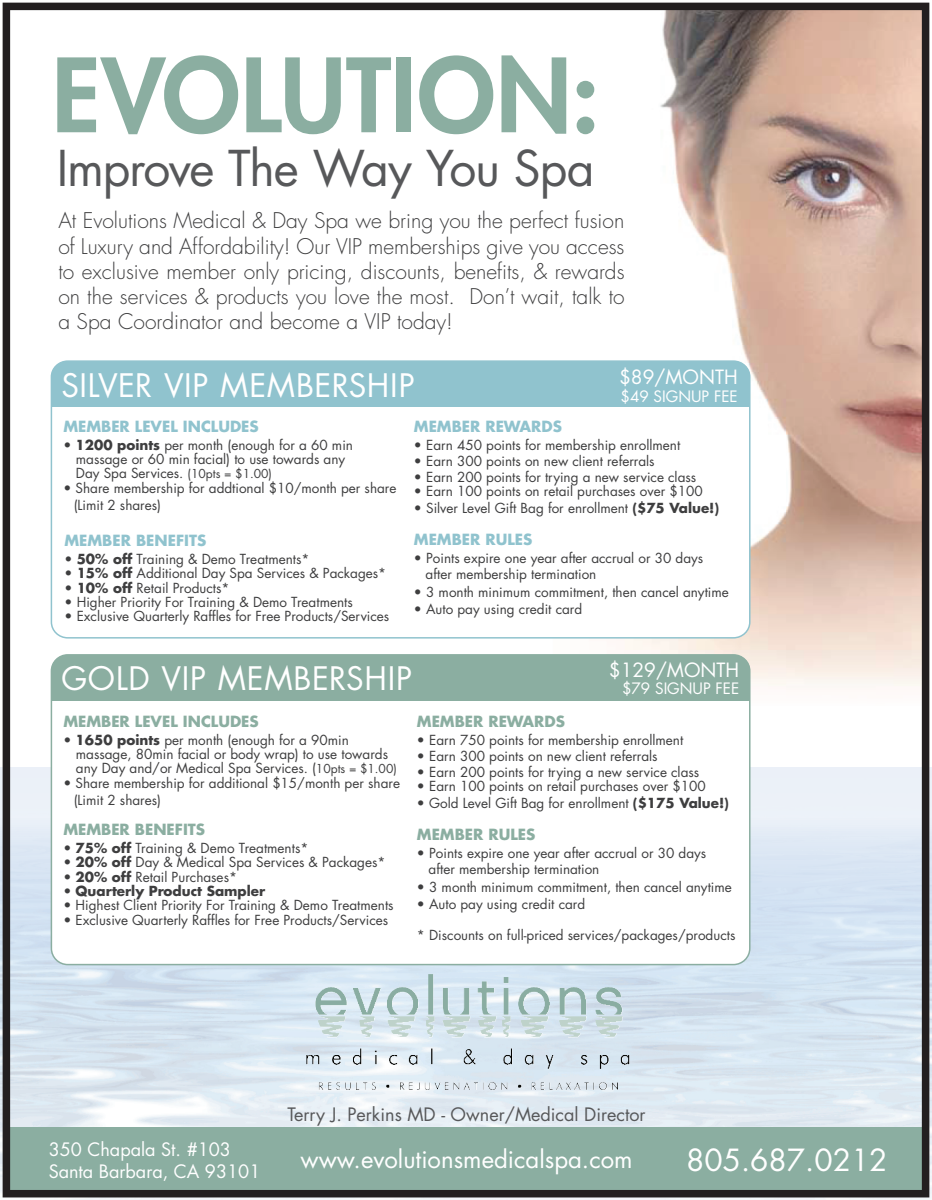
<style>
.page{position:relative;width:932px;height:1200px;background:#fff}
.page>*{position:absolute;margin:0;border:0;box-sizing:border-box;transform-origin:0 0}
.t1{font:800 99.15px "Futura Std";letter-spacing:.005em;color:#8baea1}
.t2{font:48px "Futura Std";letter-spacing:-.025em;color:#57585a}
.t3{font:31.5px "Futura Std";letter-spacing:.02em;color:#fff}
.t4{font:29.7px "Futura Std";color:#fff}
.t5{font:23.85px "Futura Std";color:#fff}
.t6{font:300 21px/25.2px "Futura Std";color:#3e3e3f;text-align:justify}
.t7{font:19.05px "Futura Std";color:#fff}
.t8{font:18px "Futura Std";color:#57585a}
.t9{font:18px/21.6px "Futura Std";color:#fff}
.t10{font:15.3px "Futura Std";color:#fff}
.t11{font:700 15px "Futura Std";color:#90c3ce}
.t12{font:700 15px "Futura Std";color:#8baea1}
.t13{font:13.5px/14.4px "Futura Std";color:#3e3e3f}
.t14{font:700 13.5px "Futura Std";color:#3e3e3f}
.s1{font-weight:700}
.s2{font-size:12px}
.s3{font-weight:400}
</style>
<div class="page">
<img style="left:660px;top:12px;width:260px;height:586px">
<img style="left:0;top:598px;width:931px;height:601px">
<div style="left:51px;top:361px;width:698px;height:276px;background:#fff;border-radius:16px"></div>
<div style="left:51px;top:360px;width:699px;height:278px;border:2px solid #90c3ce;border-radius:16px"></div>
<div style="left:51px;top:654px;width:698px;height:310px;background:#fff;border-radius:16px"></div>
<div style="left:51px;top:655px;width:698px;height:45px;background:#8baea1"></div>
<div style="left:51px;top:361px;width:698px;height:45px;background:#90c3ce"></div>
<div style="left:6px;top:1127px;width:919px;height:65px;background:#8baea1"></div>
<img style="left:275px;top:963px;width:384px;height:164px">
<div style="left:3px;top:3px;width:926px;height:1194px;border:8px solid #231f20"></div>
<h1 class="t1" style="left:52px;top:40px;width:549px">EVOLUTION:</h1>
<h2 class="t2" style="left:57px;top:144px;width:539px">Improve The Way You Spa</h2>
<p class="t6" style="left:58px;top:210px;width:567px">At Evolutions Medical &amp; Day Spa we bring you the perfect fusion of Luxury and Affordability! Our VIP memberships give you access to exclusive member only pricing, discounts, benefits, &amp; rewards on the services &amp; products you love the most. Don’t wait, talk to a Spa Coordinator and become a VIP today!</p>
<h3 class="t3" style="left:61px;top:369px;width:354px">SILVER VIP MEMBERSHIP</h3>
<h3 class="t7" style="left:619px;top:368px;width:120px">$89/MONTH</h3>
<p class="t10" style="left:620px;top:388px;width:118px">$49 SIGNUP FEE</p>
<p class="t11" style="left:63px;top:418px;width:197px">MEMBER LEVEL INCLUDES</p>
<p class="t13" style="left:76px;top:437px;width:278px;text-indent:-12px">• <span class="s1">1200 points</span> per month (enough for a 60 min massage or 60 min facial) to use towards any<br>Day Spa Services. <span class="s2">(10pts = $1.00)</span></p>
<p class="t13" style="left:63px;top:480px;width:334px">• Share membership for addtional $10/month per share</p>
<p class="t13" style="left:74px;top:499px;width:89px">(Limit 2 shares)</p>
<p class="t11" style="left:64px;top:532px;width:143px">MEMBER BENEFITS</p>
<p class="t13" style="left:64px;top:551px;width:246px">• <span class="s1">50% off</span> Training &amp; Demo Treatments*</p>
<p class="t13" style="left:64px;top:566px;width:323px">• <span class="s1">15% off</span> Additional Day Spa Services &amp; Packages*</p>
<p class="t13" style="left:64px;top:580px;width:166px">• <span class="s1">10% off</span> Retail Products*</p>
<p class="t13" style="left:64px;top:594px;width:290px">• Higher Priority For Training &amp; Demo Treatments</p>
<p class="t13" style="left:64px;top:609px;width:326px">• Exclusive Quarterly Raffles for Free Products/Services</p>
<p class="t11" style="left:414px;top:418px;width:149px">MEMBER REWARDS</p>
<p class="t13" style="left:414px;top:437px;width:268px">• Earn 450 points for membership enrollment</p>
<p class="t13" style="left:414px;top:453px;width:242px">• Earn 300 points on new client referrals</p>
<p class="t13" style="left:414px;top:470px;width:284px">• Earn 200 points for trying a new service class</p>
<p class="t13" style="left:414px;top:484px;width:290px">• Earn 100 points on retail purchases over $100</p>
<p class="t13" style="left:414px;top:500px;width:306px">• Silver Level Gift Bag for enrollment <span class="s1">($75 Value!)</span></p>
<p class="t11" style="left:414px;top:532px;width:120px">MEMBER RULES</p>
<p class="t13" style="left:414px;top:551px;width:291px">• Points expire one year after accrual or 30 days</p>
<p class="t13" style="left:414px;top:585px;width:316px">• 3 month minimum commitment, then cancel anytime</p>
<p class="t13" style="left:414px;top:601px;width:170px">• Auto pay using credit card</p>
<p class="t13" style="left:425px;top:567px;width:172px">after membership termination</p>
<h3 class="t3" style="left:61px;top:662px;width:352px">GOLD VIP MEMBERSHIP</h3>
<h3 class="t7" style="left:608px;top:660px;width:132px">$129/MONTH</h3>
<p class="t10" style="left:622px;top:681px;width:118px">$79 SIGNUP FEE</p>
<p class="t12" style="left:63px;top:713px;width:197px">MEMBER LEVEL INCLUDES</p>
<p class="t13" style="left:76px;top:732px;width:322px;text-indent:-12px">• <span class="s1">1650 points</span> per month (enough for a 90min massage, 80min facial or body wrap) to use towards any Day and/or Medical Spa Services. (<span class="s2">10pts = $1.00)</span></p>
<p class="t13" style="left:63px;top:775px;width:338px">• Share membership for additional $15/month per share</p>
<p class="t12" style="left:63px;top:821px;width:143px">MEMBER BENEFITS</p>
<p class="t13" style="left:63px;top:840px;width:246px">• <span class="s1">75% off</span> Training &amp; Demo Treatments*</p>
<p class="t13" style="left:63px;top:854px;width:323px">• <span class="s1">20% off</span> Day &amp; Medical Spa Services &amp; Packages*</p>
<p class="t13" style="left:63px;top:869px;width:175px">• <span class="s1">20% off</span> Retail Purchases*</p>
<p class="t14" style="left:63px;top:883px;width:203px"><span class="s3">•</span> Quarterly Product Sampler</p>
<p class="t13" style="left:63px;top:898px;width:331px">• Highest Client Priority For Training &amp; Demo Treatments</p>
<p class="t13" style="left:63px;top:912px;width:326px">• Exclusive Quarterly Raffles for Free Products/Services</p>
<p class="t13" style="left:74px;top:793px;width:89px">(Limit 2 shares)</p>
<p class="t12" style="left:417px;top:713px;width:149px">MEMBER REWARDS</p>
<p class="t13" style="left:417px;top:732px;width:268px">• Earn 750 points for membership enrollment</p>
<p class="t13" style="left:417px;top:748px;width:242px">• Earn 300 points on new client referrals</p>
<p class="t13" style="left:417px;top:764px;width:284px">• Earn 200 points for trying a new service class</p>
<p class="t13" style="left:417px;top:779px;width:290px">• Earn 100 points on retail purchases over $100</p>
<p class="t13" style="left:417px;top:795px;width:313px">• Gold Level Gift Bag for enrollment <span class="s1">($175 Value!)</span></p>
<p class="t12" style="left:417px;top:826px;width:120px">MEMBER RULES</p>
<p class="t13" style="left:417px;top:845px;width:291px">• Points expire one year after accrual or 30 days</p>
<p class="t13" style="left:417px;top:880px;width:316px">• 3 month minimum commitment, then cancel anytime</p>
<p class="t13" style="left:417px;top:896px;width:170px">• Auto pay using credit card</p>
<p class="t13" style="left:428px;top:862px;width:172px">after membership termination</p>
<p class="t13" style="left:417px;top:928px;width:320px">* Discounts on full-priced services/packages/products</p>
<h3 class="t9" style="left:49px;top:1139px;width:213px">350 Chapala St. #103<br>Santa Barbara, CA 93101</h3>
<h3 class="t8" style="left:287px;top:1104px;width:359px">Terry J. Perkins MD - Owner/Medical Director</h3>
<h3 class="t5" style="left:300px;top:1147px;width:333px">www.evolutionsmedicalspa.com</h3>
<h3 class="t4" style="left:686px;top:1144px;width:203px">805.687.0212</h3>
</div>
